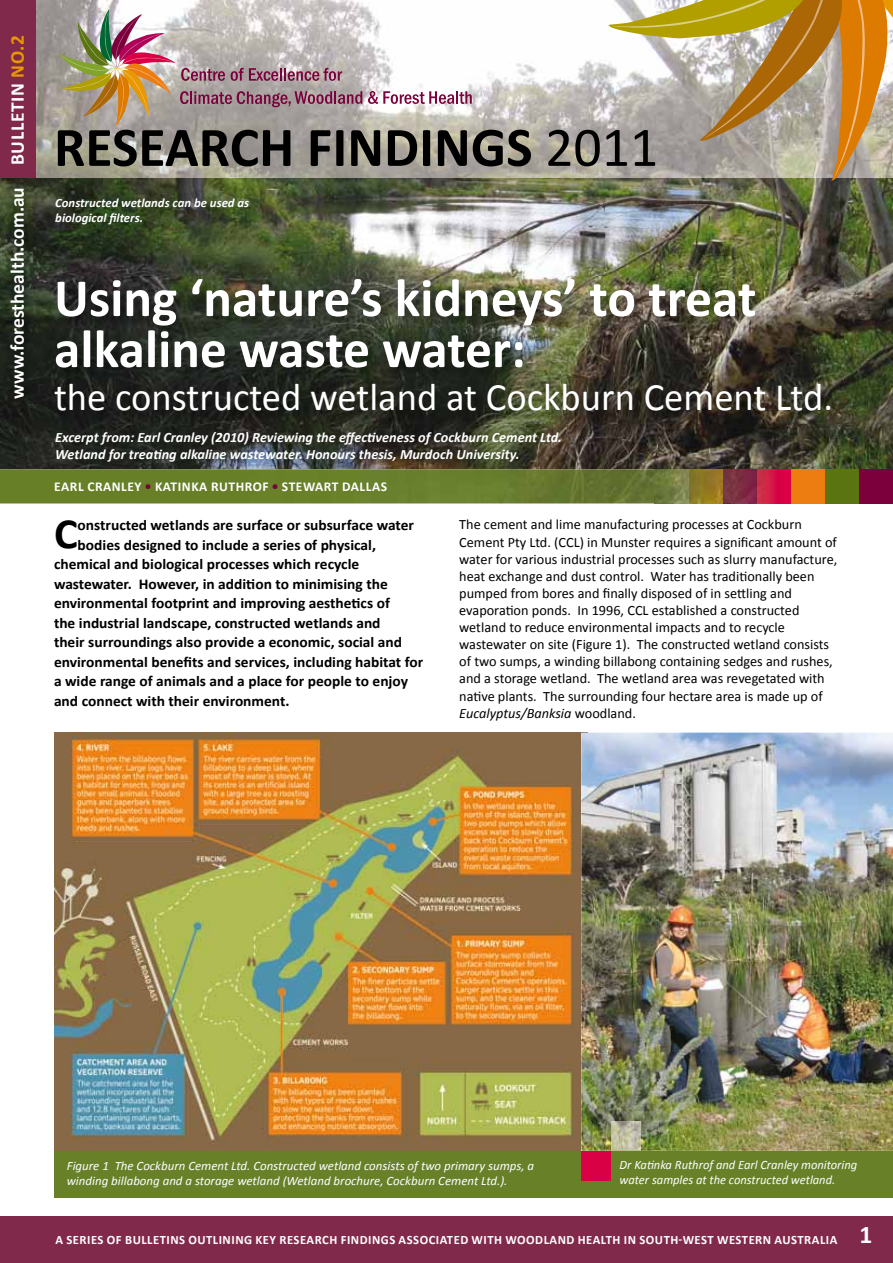
<style>
.page{position:relative;width:893px;height:1263px;background:#fff}
.page>*{position:absolute;margin:0;border:0;box-sizing:border-box;transform-origin:0 0}
.t1{font:700 56.25px "Calibri";color:#000}
.t2{font:700 54px/51px "Calibri";color:#fff}
.t3{font:700 43.35px "Calibri";color:#000}
.t4{font:39px "Calibri";color:#fff}
.t5{font:700 19.5px "Calibri";color:#fff}
.t6{font:700 19.5px "Calibri";letter-spacing:.04em;color:#fff}
.t7{font:700 15px "Calibri";color:#000}
.t8{font:14.25px/17.1px "Calibri";color:#000}
.t9{font:italic 700 14.25px/17.1px "Calibri";color:#fff}
.t10{font:700 13.5px "Calibri";letter-spacing:.04em;color:#fff}
.t11{font:italic 12.75px/15.3px "Calibri";color:#fff}
.t12{font:700 12.75px "Calibri";letter-spacing:.04em;color:#fff}
.t13{font:italic 700 12.75px/15.3px "Calibri";color:#fff}
.s1{color:#e89800}
.s2{font-weight:400}
.s3{color:#7b003b}
.s4{font-style:italic}
.s5{font-size:25.5px}
</style>
<div class="page">
<div style="left:0;top:1216px;width:893px;height:47px;background:#81294a"></div>
<img style="left:0;top:0;width:893px;height:469px">
<div style="left:0;top:0;width:36px;height:178px;background:#81294a"></div>
<img style="left:54px;top:733px;width:527px;height:418px">
<img style="left:581px;top:733px;width:312px;height:418px">
<div style="left:54px;top:1151px;width:528px;height:46px;background:#688129"></div>
<img style="left:52px;top:277px;width:792px;height:147px">
<img style="left:50px;top:193px;width:209px;height:41px">
<svg style="left:368px;top:91px;width:104px;height:13px"></svg>
<svg style="left:59px;top:9px;width:303px;height:117px;background:#b5a49c"></svg>
<svg style="left:606px;top:0;width:287px;height:183px;background:#bba57c"></svg>
<img style="left:0;top:469px;width:655px;height:34px">
<img style="left:859px;top:503px;width:34px;height:1px">
<img style="left:655px;top:469px;width:238px;height:34px">
<img style="left:825px;top:503px;width:34px;height:1px">
<img style="left:791px;top:503px;width:34px;height:1px">
<img style="left:757px;top:503px;width:34px;height:1px">
<img style="left:723px;top:503px;width:34px;height:1px">
<img style="left:689px;top:503px;width:34px;height:1px">
<img style="left:655px;top:503px;width:34px;height:1px">
<img style="left:4px;top:182px;width:28px;height:226px">
<div style="left:581px;top:1151px;width:312px;height:46px;background:#688129"></div>
<div style="left:581px;top:1151px;width:30px;height:29px;background:#da0046"></div>
<img style="left:611px;top:1121px;width:30px;height:30px">
<h3 class="t6" style="left:5px;top:165px;width:131px;rotate:-90deg">BULLETIN <span class="s1">NO.2</span></h3>
<h3 class="t5" style="left:5px;top:399px;width:213px;rotate:-90deg">www.foresthealth.com.au</h3>
<h1 class="t1" style="left:54px;top:112px;width:606px">RESEARCH FINDINGS <span class="s2">2011</span></h1>
<p class="t13" style="left:55px;top:194px;width:196px">Constructed wetlands can be used as biological filters.</p>
<h2 class="t2" style="left:54px;top:270px;width:704px">Using ‘nature’s kidneys’ to treat alkaline waste water:</h2>
<h3 class="t4" style="left:54px;top:373px;width:781px">the constructed wetland at Cockburn Cement Ltd.</h3>
<p class="t9" style="left:55px;top:428px;width:508px">Excerpt from: Earl Cranley (2010) Reviewing the effectiveness of Cockburn Cement Ltd.<br>Wetland for treating alkaline wastewater. Honours thesis, Murdoch University.</p>
<p class="t10" style="left:54px;top:479px;width:334px">EARL CRANLEY <span class="s3">•</span> KATINKA RUTHROF <span class="s3">•</span> STEWART DALLAS</p>
<h3 class="t3" style="left:54px;top:507px;width:25px">C</h3>
<p class="t7" style="left:78px;top:516px;width:338px">onstructed wetlands are surface or subsurface water</p>
<p class="t7" style="left:78px;top:535px;width:300px">bodies designed to include a series of physical,</p>
<p class="t7" style="left:54px;top:555px;width:307px">chemical and biological processes which recycle</p>
<p class="t7" style="left:54px;top:574px;width:335px">wastewater. However, in addition to minimising the</p>
<p class="t7" style="left:54px;top:594px;width:337px">environmental footprint and improving aesthetics of</p>
<p class="t7" style="left:54px;top:613px;width:328px">the industrial landscape, constructed wetlands and</p>
<p class="t7" style="left:54px;top:633px;width:350px">their surroundings also provide a economic, social and</p>
<p class="t7" style="left:54px;top:652px;width:371px">environmental benefits and services, including habitat for</p>
<p class="t7" style="left:54px;top:672px;width:356px">a wide range of animals and a place for people to enjoy</p>
<p class="t7" style="left:54px;top:691px;width:237px">and connect with their environment.</p>
<p class="t8" style="left:459px;top:515px;width:380px">The cement and lime manufacturing processes at Cockburn Cement Pty Ltd. (CCL) in Munster requires a significant amount of water for various industrial processes such as slurry manufacture, heat exchange and dust control. Water has traditionally been pumped from bores and finally disposed of in settling and evaporation ponds. In 1996, CCL established a constructed wetland to reduce environmental impacts and to recycle wastewater on site (Figure 1). The constructed wetland consists of two sumps, a winding billabong containing sedges and rushes, and a storage wetland. The wetland area was revegetated with native plants. The surrounding four hectare area is made up of <span class="s4">Eucalyptus/Banksia</span> woodland.</p>
<p class="t11" style="left:67px;top:1157px;width:469px">Figure 1 The Cockburn Cement Ltd. Constructed wetland consists of two primary sumps, a winding billabong and a storage wetland (Wetland brochure, Cockburn Cement Ltd.).</p>
<p class="t11" style="left:620px;top:1156px;width:239px">Dr Katinka Ruthrof and Earl Cranley monitoring water samples at the constructed wetland.</p>
<p class="t12" style="left:56px;top:1231px;width:818px">A SERIES OF BULLETINS OUTLINING KEY RESEARCH FINDINGS ASSOCIATED WITH WOODLAND HEALTH IN SOUTH-WEST WESTERN AUSTRALIA <span class="s5">1</span></p>
</div>
